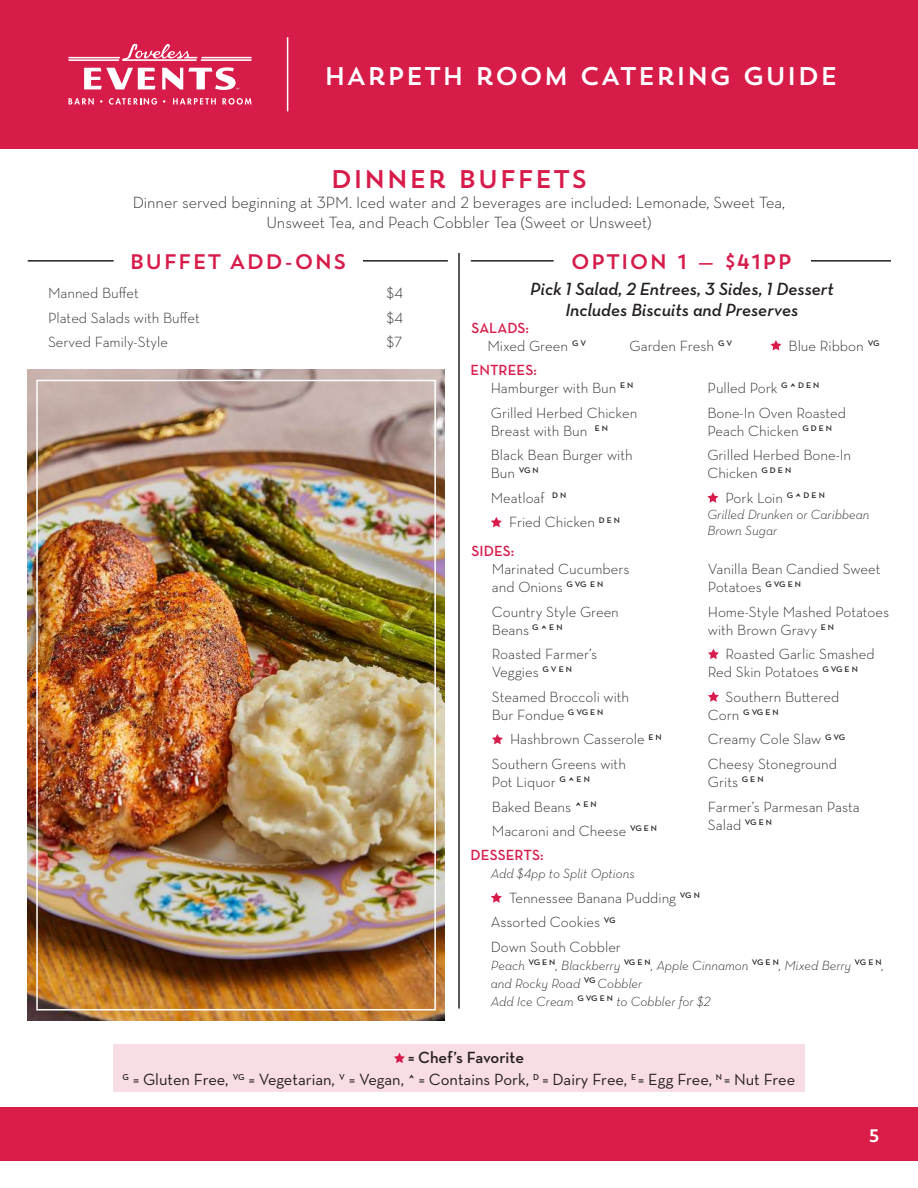
<style>
.page{position:relative;width:918px;height:1188px;background:#fff}
.page>*{position:absolute;margin:0;border:0;box-sizing:border-box;transform-origin:0 0}
.t1{font:25.5px "Trend Sans One";color:#fff}
.t2{font:25.5px "Trend Sans One";color:#d71c4b}
.t3{font:21px "Trend Sans One";color:#d71c4b}
.t4{font:italic 600 18px/21.6px "Neutraface Text";color:#231f20;text-align:center}
.t5{font:18px "Trend Sans One";color:#fff}
.t6{font:300 16.5px/19.8px "Neutraface Text";color:#231f20;text-align:center}
.t7{font:16.5px/21.6px "Neutraface Text";color:#231f20}
.t8{font:300 15px/18px "Neutraface Text";color:#231f20}
.t9{font:600 15px "Neutraface Text";color:#d71c4b}
.t10{font:italic 300 13.5px/18px "Neutraface Text";color:#231f20}
.t11{font:600 8.25px "Neutraface Text";color:#231f20;scale:1.06 1}
.s1{font-weight:600;color:#d71c4b}
.s2{font-weight:600;font-size:14.1px}
.s3{font-weight:300;font-size:15px}
.s4{font-weight:600}
.s5{font-weight:600;font-size:15px}
</style>
<div class="page">
<svg style="left:491px;top:517px;width:11px;height:10px"></svg>
<svg style="left:707px;top:492px;width:11px;height:11px"></svg>
<svg style="left:770px;top:340px;width:11px;height:11px"></svg>
<svg style="left:492px;top:734px;width:11px;height:10px"></svg>
<svg style="left:708px;top:649px;width:11px;height:10px"></svg>
<svg style="left:708px;top:691px;width:11px;height:11px"></svg>
<hr style="left:471px;top:260px;width:83px;height:2px;background:#231f20">
<hr style="left:811px;top:260px;width:80px;height:2px;background:#231f20">
<hr style="left:28px;top:260px;width:86px;height:2px;background:#231f20">
<hr style="left:363px;top:260px;width:85px;height:2px;background:#231f20">
<svg style="left:491px;top:892px;width:11px;height:11px"></svg>
<hr style="left:458px;top:253px;width:2px;height:756px;background:#231f20">
<div style="left:0;top:1107px;width:918px;height:54px;background:#d91c48"></div>
<div style="left:0;top:0;width:918px;height:148px;background:#d71c4a"></div>
<svg style="left:84px;top:68px;width:72px;height:21px"></svg>
<svg style="left:68px;top:44px;width:184px;height:17px"></svg>
<svg style="left:68px;top:98px;width:26px;height:7px"></svg>
<svg style="left:109px;top:98px;width:48px;height:7px"></svg>
<svg style="left:173px;top:98px;width:43px;height:6px"></svg>
<svg style="left:222px;top:98px;width:30px;height:7px"></svg>
<svg style="left:162px;top:67px;width:77px;height:23px"></svg>
<hr style="left:287px;top:37px;width:1px;height:74px;background:#fff">
<img style="left:28px;top:369px;width:416px;height:652px">
<div style="left:36px;top:380px;width:400px;height:631px;border:2px solid #fff"></div>
<div style="left:113px;top:1045px;width:692px;height:47px;background:#f9dde4"></div>
<svg style="left:394px;top:1053px;width:11px;height:10px"></svg>
<h1 class="t1" style="left:324px;top:59px;width:516px">HARPETH ROOM CATERING GUIDE</h1>
<h1 class="t2" style="left:330px;top:163px;width:259px">DINNER BUFFETS</h1>
<p class="t6" style="left:133px;top:192px;width:654px">Dinner served beginning at 3PM. Iced water and 2 beverages are included: Lemonade, Sweet Tea,<br>Unsweet Tea, and Peach Cobbler Tea (Sweet or Unsweet)</p>
<h2 class="t3" style="left:129px;top:248px;width:219px">BUFFET ADD-ONS</h2>
<h2 class="t3" style="left:570px;top:248px;width:223px">OPTION 1 — $41PP</h2>
<p class="t4" style="left:530px;top:277px;width:305px">Pick 1 Salad, 2 Entrees, 3 Sides, 1 Dessert<br>Includes Biscuits and Preserves</p>
<p class="t8" style="left:48px;top:284px;width:92px">Manned Buffet</p>
<p class="t8" style="left:386px;top:284px;width:18px">$4</p>
<p class="t8" style="left:48px;top:308px;width:153px">Plated Salads with Buffet</p>
<p class="t8" style="left:387px;top:308px;width:18px">$4</p>
<p class="t8" style="left:48px;top:333px;width:122px">Served Family-Style</p>
<p class="t8" style="left:387px;top:333px;width:17px">$7</p>
<p class="t8" style="left:488px;top:318px;width:100px;text-indent:-16px"><span class="s1">SALADS:<br></span>Mixed Green <sup>G</sup> <sup>V</sup></p>
<p class="t8" style="left:630px;top:336px;width:104px">Garden Fresh <sup>G</sup> <sup>V</sup></p>
<p class="t8" style="left:789px;top:336px;width:92px">Blue Ribbon <sup>VG</sup></p>
<p class="t8" style="left:491px;top:361px;width:144px;text-indent:-20px"><span class="s1">ENTREES:<br></span>Hamburger with Bun <sup>E</sup> <sup>N</sup></p>
<p class="t8" style="left:491px;top:403px;width:148px">Grilled Herbed Chicken<br>Breast with Bun <sup>E</sup> <sup>N</sup></p>
<p class="t8" style="left:491px;top:446px;width:143px">Black Bean Burger with<br>Bun <sup>VG</sup> <sup>N</sup></p>
<p class="t8" style="left:509px;top:485px;width:113px;line-height:24.6px;text-indent:-18px">Meatloaf <sup>D</sup> <sup>N<br></sup>Fried Chicken <sup>D</sup> <sup>E</sup> <sup>N</sup></p>
<p class="t9" style="left:472px;top:541px;width:44px">SIDES:</p>
<p class="t8" style="left:492px;top:560px;width:139px">Marinated Cucumbers and Onions <sup>G</sup> <sup>VG</sup> <sup>E</sup> <sup>N</sup></p>
<p class="t8" style="left:492px;top:602px;width:129px">Country Style Green<br>Beans <sup>G</sup> <span class="s2">^</span> <sup>E</sup> <sup>N</sup></p>
<p class="t8" style="left:492px;top:645px;width:107px">Roasted Farmer’s<br>Veggies <sup>G</sup> <sup>V</sup> <sup>E</sup> <sup>N</sup></p>
<p class="t8" style="left:492px;top:687px;width:139px">Steamed Broccoli with<br>Bur Fondue <sup>G</sup> <sup>VG</sup> <sup>E</sup> <sup>N</sup></p>
<p class="t8" style="left:492px;top:727px;width:171px;line-height:24.6px;text-indent:18px">Hashbrown Casserole <sup>E</sup> <sup>N<br></sup>Southern Greens with</p>
<p class="t8" style="left:492px;top:769px;width:167px;line-height:24.6px">Pot Liquor <sup>G</sup> <span class="s2">^</span> <sup>E</sup> <sup>N<br></sup>Baked Beans <span class="s2">^</span> <sup>E</sup> <sup>N<br></sup>Macaroni and Cheese <sup>VG</sup> <sup>E</sup> <sup>N</sup></p>
<p class="t8" style="left:707px;top:375px;width:140px;line-height:24.6px">Pulled Pork <sup>G</sup> <span class="s2">^</span> <sup>D</sup> <sup>E</sup> <sup>N<br></sup>Bone-In Oven Roasted</p>
<p class="t8" style="left:707px;top:418px;width:145px;line-height:24.6px">Peach Chicken <sup>G</sup> <sup>D</sup> <sup>E</sup> <sup>N<br></sup>Grilled Herbed Bone-In</p>
<p class="t8" style="left:726px;top:461px;width:101px;line-height:24.6px;text-indent:-18px">Chicken <sup>G</sup> <sup>D</sup> <sup>E</sup> <sup>N<br></sup>Pork Loin <sup>G</sup> <span class="s2">^</span> <sup>D</sup> <sup>E</sup> <sup>N</sup></p>
<p class="t10" style="left:707px;top:506px;width:164px;line-height:16.2px">Grilled Drunken or Caribbean<br>Brown Sugar</p>
<p class="t8" style="left:708px;top:560px;width:174px">Vanilla Bean Candied Sweet<br>Potatoes <sup>G</sup> <sup>VG</sup> <sup>E</sup> <sup>N</sup></p>
<p class="t8" style="left:708px;top:602px;width:183px">Home-Style Mashed Potatoes with Brown Gravy <sup>E</sup> <sup>N</sup></p>
<p class="t8" style="left:708px;top:645px;width:168px;text-indent:18px">Roasted Garlic Smashed<br>Red Skin Potatoes <sup>G</sup> <sup>VG</sup> <sup>E</sup> <sup>N</sup></p>
<p class="t8" style="left:726px;top:687px;width:115px">Southern Buttered</p>
<p class="t11" style="left:708px;top:707px;width:68px"><span class="s3">Corn</span> G VG E N</p>
<p class="t8" style="left:708px;top:727px;width:139px;line-height:24.6px">Creamy Cole Slaw <sup>G</sup> <sup>VG<br></sup>Cheesy Stoneground</p>
<p class="t8" style="left:708px;top:769px;width:153px;line-height:24.6px">Grits <sup>G</sup> <sup>E</sup> <sup>N<br></sup>Farmer’s Parmesan Pasta</p>
<p class="t8" style="left:708px;top:815px;width:66px">Salad <sup>VG</sup> <sup>E</sup> <sup>N</sup></p>
<p class="t9" style="left:471px;top:846px;width:74px">DESSERTS:</p>
<p class="t10" style="left:491px;top:864px;width:145px">Add $4pp to Split Options</p>
<p class="t8" style="left:491px;top:885px;width:211px;line-height:24.6px;text-indent:18px">Tennessee Banana Pudding <sup>VG</sup> <sup>N<br></sup>Assorted Cookies <sup>VG<br></sup>Down South Cobbler</p>
<p class="t10" style="left:491px;top:956px;width:395px">Peach <sup>VG</sup> <sup>E</sup> <sup>N</sup>, Blackberry <sup>VG</sup> <sup>E</sup> <sup>N</sup>, Apple Cinnamon <sup>VG</sup> <sup>E</sup> <sup>N</sup>, Mixed Berry <sup>VG</sup> <sup>E</sup> <sup>N</sup>, and Rocky Road <sup>VG</sup> Cobbler<br>Add Ice Cream <sup>G</sup> <sup>VG</sup> <sup>E</sup> <sup>N</sup> to Cobbler for $2</p>
<p class="t7" style="left:122px;top:1047px;width:674px;text-indent:286px"><span class="s4">= Chef’s Favorite<br></span><sup>G</sup> = Gluten Free, <sup>VG</sup> = Vegetarian, <sup>V</sup> = Vegan, <span class="s5">^</span> = Contains Pork, <sup>D</sup> = Dairy Free, <sup>E</sup> = Egg Free, <sup>N</sup> = Nut Free</p>
<p class="t5" style="left:868px;top:1124px;width:14px">5</p>
</div>
